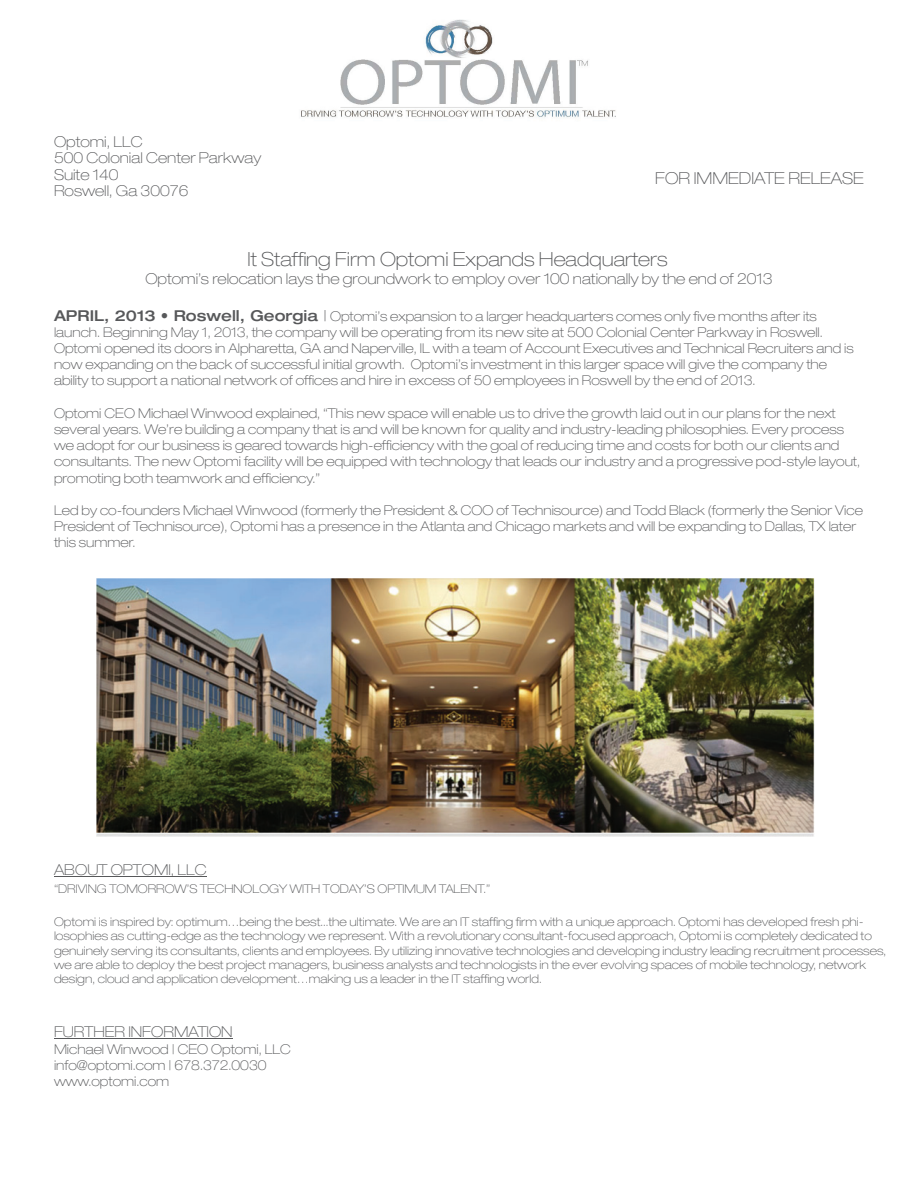
<style>
.page{position:relative;width:918px;height:1188px;background:#fff}
.page>*{position:absolute;margin:0;border:0;box-sizing:border-box;transform-origin:0 0}
.t1{font:100 expanded 19.5px "Helvetica Neue";color:#57585a}
.t2{font:100 expanded 16.5px "Helvetica Neue";color:#57585a}
.t3{font:100 expanded 15px/16.5px "Helvetica Neue";color:#57585a}
.t4{font:100 expanded 13.5px/16.2px "Helvetica Neue";color:#57585a}
.t5{font:100 expanded 12px/14.4px "Helvetica Neue";color:#57585a}
.s1{font-weight:500;font-size:15px}
.s2{font-size:15px}
</style>
<div class="page">
<img style="left:301px;top:20px;width:315px;height:98px">
<hr style="left:54px;top:876px;width:153px;height:1px;background:#57585a">
<hr style="left:54px;top:1038px;width:179px;height:1px;background:#57585a">
<img style="left:96px;top:579px;width:719px;height:258px">
<p class="t3" style="left:54px;top:133px;width:209px">Optomi, LLC<br>500 Colonial Center Parkway<br>Suite 140<br>Roswell, Ga 30076</p>
<p class="t2" style="left:655px;top:169px;width:210px">FOR IMMEDIATE RELEASE</p>
<h1 class="t1" style="left:247px;top:248px;width:422px">It Staffing Firm Optomi Expands Headquarters</h1>
<p class="t3" style="left:145px;top:270px;width:629px">Optomi’s relocation lays the groundwork to employ over 100 nationally by the end of 2013</p>
<p class="t4" style="left:54px;top:307px;width:801px"><span class="s1">APRIL, 2013 • Roswell, Georgia</span> <span class="s2">|</span> Optomi’s expansion to a larger headquarters comes only five months after its launch. Beginning May 1, 2013, the company will be operating from its new site at 500 Colonial Center Parkway in Roswell.<br>Optomi opened its doors in Alpharetta, GA and Naperville, IL with a team of Account Executives and Technical Recruiters and is now expanding on the back of successful initial growth. Optomi’s investment in this larger space will give the company the ability to support a national network of offices and hire in excess of 50 employees in Roswell by the end of 2013.</p>
<p class="t4" style="left:54px;top:405px;width:808px">Optomi CEO Michael Winwood explained, “This new space will enable us to drive the growth laid out in our plans for the next several years. We’re building a company that is and will be known for quality and industry-leading philosophies. Every process we adopt for our business is geared towards high-efficiency with the goal of reducing time and costs for both our clients and consultants. The new Optomi facility will be equipped with technology that leads our industry and a progressive pod-style layout, promoting both teamwork and efficiency.”</p>
<p class="t4" style="left:54px;top:502px;width:810px">Led by co-founders Michael Winwood (formerly the President &amp; COO of Technisource) and Todd Black (formerly the Senior Vice<br>President of Technisource), Optomi has a presence in the Atlanta and Chicago markets and will be expanding to Dallas, TX later this summer.</p>
<p class="t3" style="left:54px;top:862px;width:154px">ABOUT OPTOMI, LLC</p>
<p class="t5" style="left:54px;top:882px;width:438px">“DRIVING TOMORROW’S TECHNOLOGY WITH TODAY’S OPTIMUM TALENT.”</p>
<p class="t5" style="left:54px;top:914px;width:834px">Optomi is inspired by: optimum…being the best...the ultimate. We are an IT staffing firm with a unique approach. Optomi has developed fresh phi&shy;losophies as cutting-edge as the technology we represent. With a revolutionary consultant-focused approach, Optomi is completely dedicated to genuinely serving its consultants, clients and employees. By utilizing innovative technologies and developing industry leading recruitment processes, we are able to deploy the best project managers, business analysts and technologists in the ever evolving spaces of mobile technology, network design, cloud and application development…making us a leader in the IT staffing world.</p>
<p class="t3" style="left:54px;top:1024px;width:180px">FURTHER INFORMATION</p>
<p class="t4" style="left:54px;top:1041px;width:238px">Michael Winwood | CEO Optomi, LLC info@optomi.com | 678.372.0030 www.optomi.com</p>
</div>
